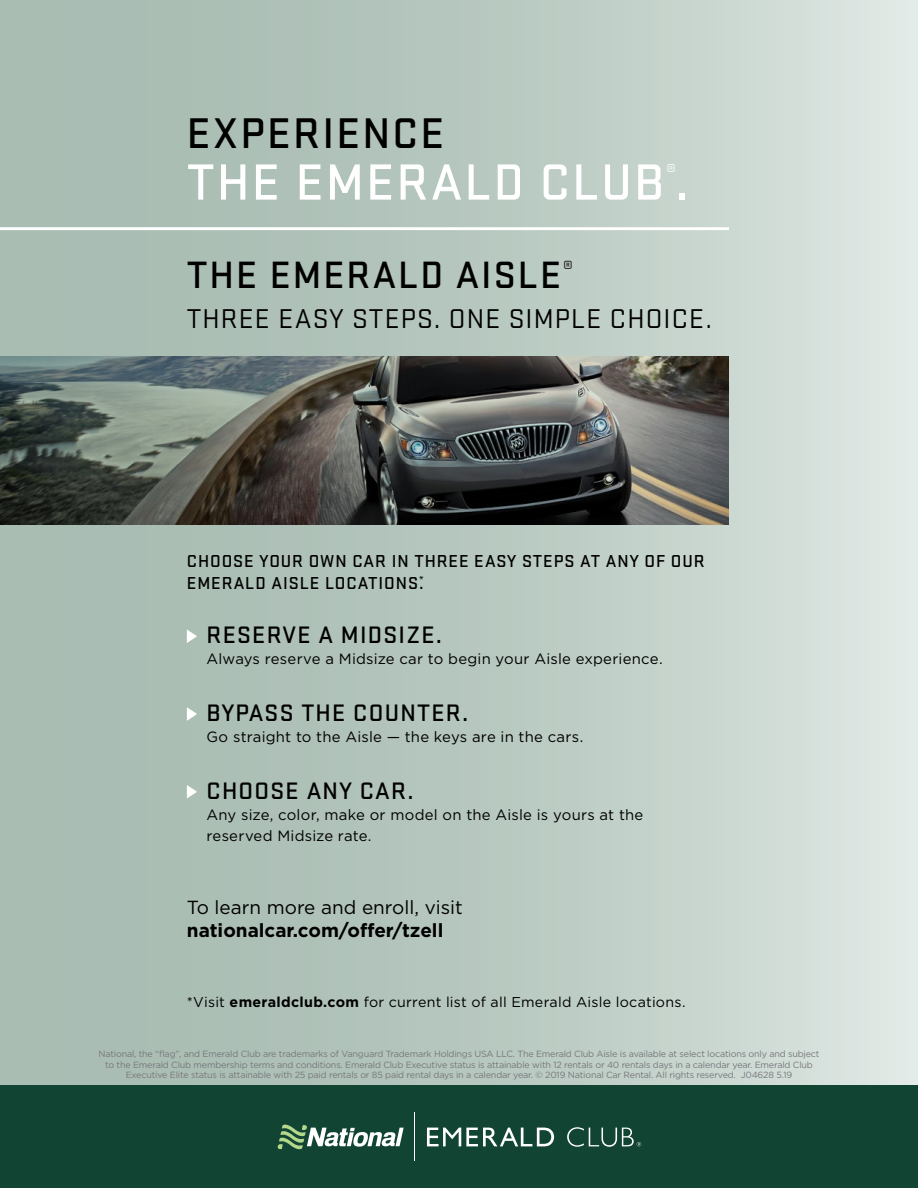
<style>
.page{position:relative;width:918px;height:1188px;background:#fff}
.page>*{position:absolute;margin:0;border:0;box-sizing:border-box;transform-origin:0 0}
.t1{font:500 52.8px "Stratum No 1";letter-spacing:.04em;color:#fff}
.t2{font:500 44.55px "Stratum No 1";letter-spacing:.05em;color:#000}
.t3{font:500 39.6px "Stratum No 1";letter-spacing:.05em;color:#000}
.t4{font:28.35px "Stratum No 1";letter-spacing:.04em;color:#000}
.t5{font:500 24.75px "Stratum No 1";letter-spacing:.05em;color:#000}
.t6{font:500 19.2px "Stratum No 1";color:#fff}
.t7{font:700 18.9px "Gotham";color:#000}
.t8{font:18.9px "Gotham";color:#000}
.t9{font:500 18px/21.6px "Stratum No 1";letter-spacing:.05em;color:#000}
.t10{font:14.85px/21px "Gotham";letter-spacing:.015em;color:#000}
.t11{font:14.25px "Gotham";letter-spacing:.015em;color:#000}
.t12{font:9px/10.5px "Gotham";letter-spacing:-.02em;color:#77787b;text-align:center}
.s1{font-weight:700}
</style>
<div class="page">
<div style="left:0;top:0;width:918px;height:1188px;background:linear-gradient(to right,#9eb4a9,#d8e2dd)"></div>
<svg style="left:0;top:356px;width:729px;height:168px"></svg>
<div style="left:0;top:1085px;width:918px;height:103px;background:#114432"></div>
<hr style="left:0;top:227px;width:729px;height:3px;background:#fff">
<svg style="left:187px;top:629px;width:10px;height:14px"></svg>
<svg style="left:187px;top:707px;width:10px;height:14px"></svg>
<svg style="left:187px;top:785px;width:10px;height:14px"></svg>
<svg style="left:277px;top:1124px;width:127px;height:26px"></svg>
<svg style="left:427px;top:1128px;width:127px;height:18px"></svg>
<svg style="left:567px;top:1127px;width:74px;height:20px"></svg>
<hr style="left:414px;top:1113px;width:1px;height:48px;background:#fff">
<h2 class="t2" style="left:187px;top:108px;width:259px">EXPERIENCE</h2>
<h1 class="t1" style="left:187px;top:152px;width:503px">THE EMERALD CLUB .</h1>
<h3 class="t6" style="left:667px;top:160px;width:11px">®</h3>
<h3 class="t3" style="left:187px;top:252px;width:387px">THE EMERALD AISLE<sup>®</sup></h3>
<h3 class="t4" style="left:187px;top:303px;width:527px">THREE EASY STEPS. ONE SIMPLE CHOICE.</h3>
<h3 class="t9" style="left:187px;top:550px;width:519px">CHOOSE YOUR OWN CAR IN THREE EASY STEPS AT ANY OF OUR<br>EMERALD AISLE LOCATIONS.<sup>*</sup></h3>
<h3 class="t5" style="left:207px;top:621px;width:237px">RESERVE A MIDSIZE.</h3>
<h3 class="t10" style="left:207px;top:648px;width:458px">Always reserve a Midsize car to begin your Aisle experience.</h3>
<h3 class="t5" style="left:207px;top:699px;width:263px">BYPASS THE COUNTER.</h3>
<h3 class="t10" style="left:207px;top:726px;width:378px">Go straight to the Aisle — the keys are in the cars.</h3>
<h3 class="t5" style="left:207px;top:776px;width:209px">CHOOSE ANY CAR.</h3>
<h3 class="t10" style="left:207px;top:804px;width:438px">Any size, color, make or model on the Aisle is yours at the reserved Midsize rate.</h3>
<h3 class="t8" style="left:187px;top:895px;width:277px">To learn more and enroll, visit</h3>
<h3 class="t7" style="left:187px;top:918px;width:258px">nationalcar.com/offer/tzell</h3>
<h3 class="t11" style="left:187px;top:993px;width:500px">*Visit <span class="s1">emeraldclub.com</span> for current list of all Emerald Aisle locations.</h3>
<p class="t12" style="left:99px;top:1049px;width:722px">National, the “flag”, and Emerald Club are trademarks of Vanguard Trademark Holdings USA LLC. The Emerald Club Aisle is available at select locations only and subject to the Emerald Club membership terms and conditions. Emerald Club Executive status is attainable with 12 rentals or 40 rentals days in a calendar year. Emerald Club<br>Executive Elite status is attainable with 25 paid rentals or 85 paid rental days in a calendar year. © 2019 National Car Rental. All rights reserved. J04628 5.19</p>
</div>
